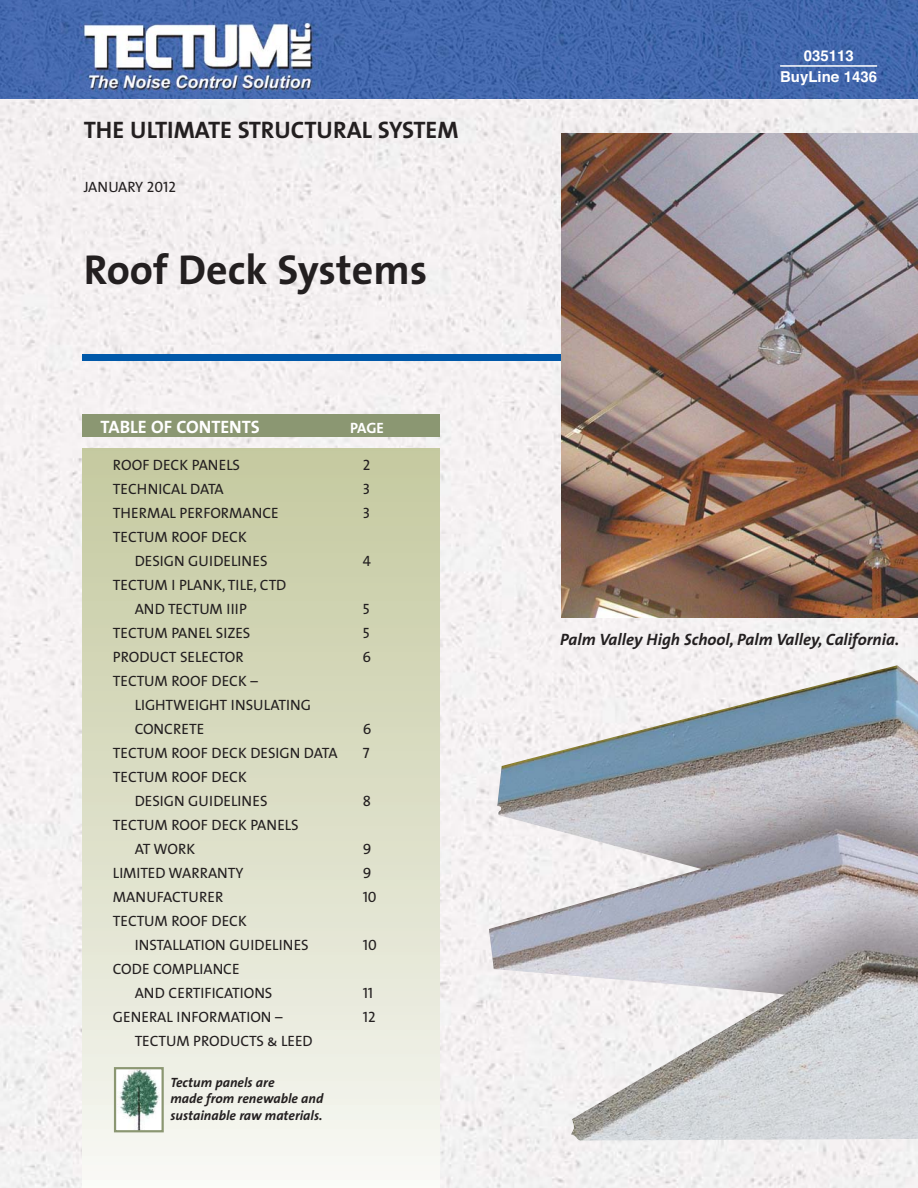
<style>
.page{position:relative;width:918px;height:1188px;background:#fff}
.page>*{position:absolute;margin:0;border:0;box-sizing:border-box;transform-origin:0 0}
.t1{font:700 42px "The Sans";color:#231f20}
.t2{font:24px "The Sans Bold Caps";letter-spacing:-.01em;color:#231f20}
.t3{font:700 18px "The Sans";letter-spacing:-.005em;color:#fff}
.t4{font:italic 700 16.5px "The Sans";color:#231f20}
.t5{font:15px/24px "The Sans Caps";color:#231f20}
.t6{font:700 15px/21px "Helvetica";color:#fff;text-align:center}
.t7{font:700 15px "The Sans";color:#fff}
.t8{font:italic 700 13.5px/16.2px "The Sans";color:#231f20}
</style>
<div class="page">
<img style="left:0;top:99px;width:918px;height:1089px">
<img style="left:0;top:0;width:918px;height:99px">
<div style="left:82px;top:354px;width:588px;height:7px;background:#0058a9"></div>
<div style="left:82px;top:414px;width:358px;height:23px;background:#8b9772"></div>
<div style="left:82px;top:449px;width:358px;height:739px;background:linear-gradient(to bottom,#c4c89e,#f7f7f3)"></div>
<img style="left:489px;top:665px;width:429px;height:476px">
<hr style="left:780px;top:65px;width:97px;height:2px;background:#fff">
<div style="left:116px;top:1069px;width:46px;height:61px;background:#fff"></div>
<img style="left:117px;top:1070px;width:43px;height:59px">
<div style="left:114px;top:1067px;width:50px;height:65px;border:2px solid #8b9772"></div>
<img style="left:561px;top:133px;width:357px;height:485px">
<h2 class="t2" style="left:84px;top:122px;width:376px">THE ULTIMATE STRUCTURAL SYSTEM</h2>
<p class="t5" style="left:84px;top:175px;width:94px">JANUARY 2012</p>
<h1 class="t1" style="left:84px;top:251px;width:345px">Roof Deck Systems</h1>
<p class="t3" style="left:101px;top:418px;width:161px">TABLE OF CONTENTS</p>
<p class="t7" style="left:350px;top:421px;width:35px">PAGE</p>
<p class="t5" style="left:113px;top:453px;width:129px">ROOF DECK PANELS</p>
<p class="t5" style="left:363px;top:453px;width:9px">2</p>
<p class="t5" style="left:113px;top:477px;width:112px">TECHNICAL DATA</p>
<p class="t5" style="left:363px;top:477px;width:9px">3</p>
<p class="t5" style="left:113px;top:501px;width:167px">THERMAL PERFORMANCE</p>
<p class="t5" style="left:363px;top:501px;width:9px">3</p>
<p class="t5" style="left:135px;top:525px;width:134px;text-indent:-22px">TECTUM ROOF DECK<br>DESIGN GUIDELINES</p>
<p class="t5" style="left:363px;top:549px;width:10px">4</p>
<p class="t5" style="left:135px;top:573px;width:153px;text-indent:-22px">TECTUM I PLANK, TILE, CTD<br>AND TECTUM IIIP</p>
<p class="t5" style="left:363px;top:597px;width:8px">5</p>
<p class="t5" style="left:113px;top:621px;width:139px">TECTUM PANEL SIZES</p>
<p class="t5" style="left:363px;top:621px;width:8px">5</p>
<p class="t5" style="left:113px;top:645px;width:132px">PRODUCT SELECTOR</p>
<p class="t5" style="left:363px;top:645px;width:10px">6</p>
<p class="t5" style="left:135px;top:669px;width:178px;text-indent:-22px">TECTUM ROOF DECK –<br>LIGHTWEIGHT INSULATING<br>CONCRETE</p>
<p class="t5" style="left:363px;top:717px;width:10px">6</p>
<p class="t5" style="left:113px;top:741px;width:226px">TECTUM ROOF DECK DESIGN DATA</p>
<p class="t5" style="left:363px;top:741px;width:8px">7</p>
<p class="t5" style="left:135px;top:765px;width:134px;text-indent:-22px">TECTUM ROOF DECK<br>DESIGN GUIDELINES</p>
<p class="t5" style="left:363px;top:789px;width:10px">8</p>
<p class="t5" style="left:135px;top:813px;width:165px;text-indent:-22px">TECTUM ROOF DECK PANELS<br>AT WORK</p>
<p class="t5" style="left:363px;top:837px;width:10px">9</p>
<p class="t5" style="left:113px;top:861px;width:132px">LIMITED WARRANTY</p>
<p class="t5" style="left:363px;top:861px;width:10px">9</p>
<p class="t5" style="left:113px;top:885px;width:112px">MANUFACTURER</p>
<p class="t5" style="left:363px;top:885px;width:16px">10</p>
<p class="t5" style="left:135px;top:909px;width:176px;text-indent:-22px">TECTUM ROOF DECK<br>INSTALLATION GUIDELINES</p>
<p class="t5" style="left:363px;top:933px;width:16px">10</p>
<p class="t5" style="left:135px;top:957px;width:139px;text-indent:-22px">CODE COMPLIANCE<br>AND CERTIFICATIONS</p>
<p class="t5" style="left:363px;top:981px;width:12px">11</p>
<p class="t5" style="left:113px;top:1005px;width:171px">GENERAL INFORMATION –</p>
<p class="t5" style="left:363px;top:1005px;width:14px">12</p>
<p class="t5" style="left:135px;top:1029px;width:180px">TECTUM PRODUCTS &amp; LEED</p>
<p class="t8" style="left:170px;top:1075px;width:155px">Tectum panels are<br>made from renewable and sustainable raw materials.</p>
<p class="t6" style="left:780px;top:47px;width:99px">035113<br>BuyLine 1436</p>
<p class="t4" style="left:560px;top:632px;width:340px">Palm Valley High School, Palm Valley, California.</p>
</div>
